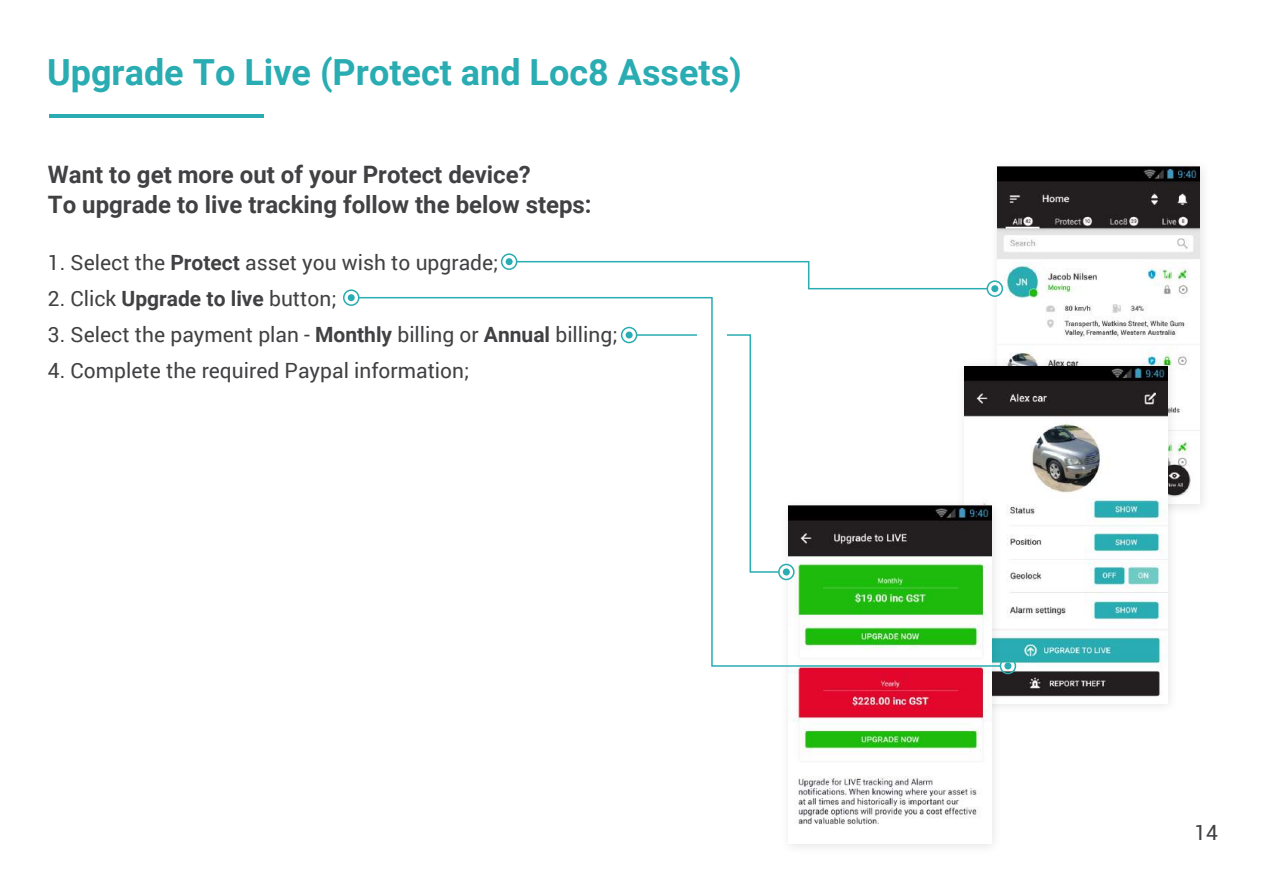
<style>
.page{position:relative;width:1263px;height:893px;background:#fff}
.page>*{position:absolute;margin:0;border:0;box-sizing:border-box;transform-origin:0 0}
.t1{font:700 36px "Roboto";color:#29acb2}
.t2{font:700 24px/30px "Roboto";color:#414042}
.t3{font:21px "Roboto";color:#414042}
.s1{font-weight:700}
</style>
<div class="page">
<img style="left:989px;top:169px;width:214px;height:339px">
<img style="left:997px;top:166px;width:203px;height:338px">
<img style="left:1002px;top:353px;width:181px;height:353px">
<img style="left:1002px;top:366px;width:165px;height:338px">
<img style="left:791px;top:493px;width:215px;height:354px">
<img style="left:788px;top:667px;width:203px;height:176px">
<div style="left:506px;top:258px;width:7px;height:7px;background:#29acb2;border-radius:50%"></div>
<div style="left:501px;top:253px;width:16px;height:17px;border:2px solid #29acb2;border-radius:50%"></div>
<div style="left:991px;top:285px;width:7px;height:7px;background:#29acb2;border-radius:50%"></div>
<div style="left:986px;top:280px;width:17px;height:17px;border:2px solid #29acb2;border-radius:50%"></div>
<div style="left:348px;top:294px;width:7px;height:7px;background:#29acb2;border-radius:50%"></div>
<div style="left:343px;top:289px;width:16px;height:17px;border:2px solid #29acb2;border-radius:50%"></div>
<div style="left:1004px;top:662px;width:7px;height:7px;background:#29acb2;border-radius:50%"></div>
<div style="left:1000px;top:658px;width:16px;height:16px;border:2px solid #29acb2;border-radius:50%"></div>
<svg style="left:515px;top:260px;width:474px;height:30px"></svg>
<svg style="left:357px;top:296px;width:645px;height:371px"></svg>
<div style="left:783px;top:568px;width:7px;height:7px;background:#29acb2;border-radius:50%"></div>
<div style="left:778px;top:564px;width:17px;height:16px;border:2px solid #29acb2;border-radius:50%"></div>
<hr style="left:637px;top:334px;width:60px;height:2px;background:#29acb2">
<svg style="left:725px;top:334px;width:55px;height:239px"></svg>
<hr style="left:49px;top:115px;width:215px;height:3px;background:#29acb2">
<h1 class="t1" style="left:47px;top:47px;width:696px">Upgrade To Live (Protect and Loc8 Assets)</h1>
<p class="t2" style="left:48px;top:159px;width:545px">Want to get more out of your Protect device?<br>To upgrade to live tracking follow the below steps:</p>
<p class="t3" style="left:48px;top:247px;width:452px">1. Select the <span class="s1">Protect</span> asset you wish to upgrade;</p>
<p class="t3" style="left:48px;top:283px;width:290px">2. Click <span class="s1">Upgrade to live</span> button;</p>
<p class="t3" style="left:48px;top:319px;width:571px">3. Select the payment plan - <span class="s1">Monthly</span> billing or <span class="s1">Annual</span> billing;</p>
<p class="t3" style="left:48px;top:355px;width:423px">4. Complete the required Paypal information;</p>
<p class="t3" style="left:1194px;top:817px;width:25px">14</p>
</div>
